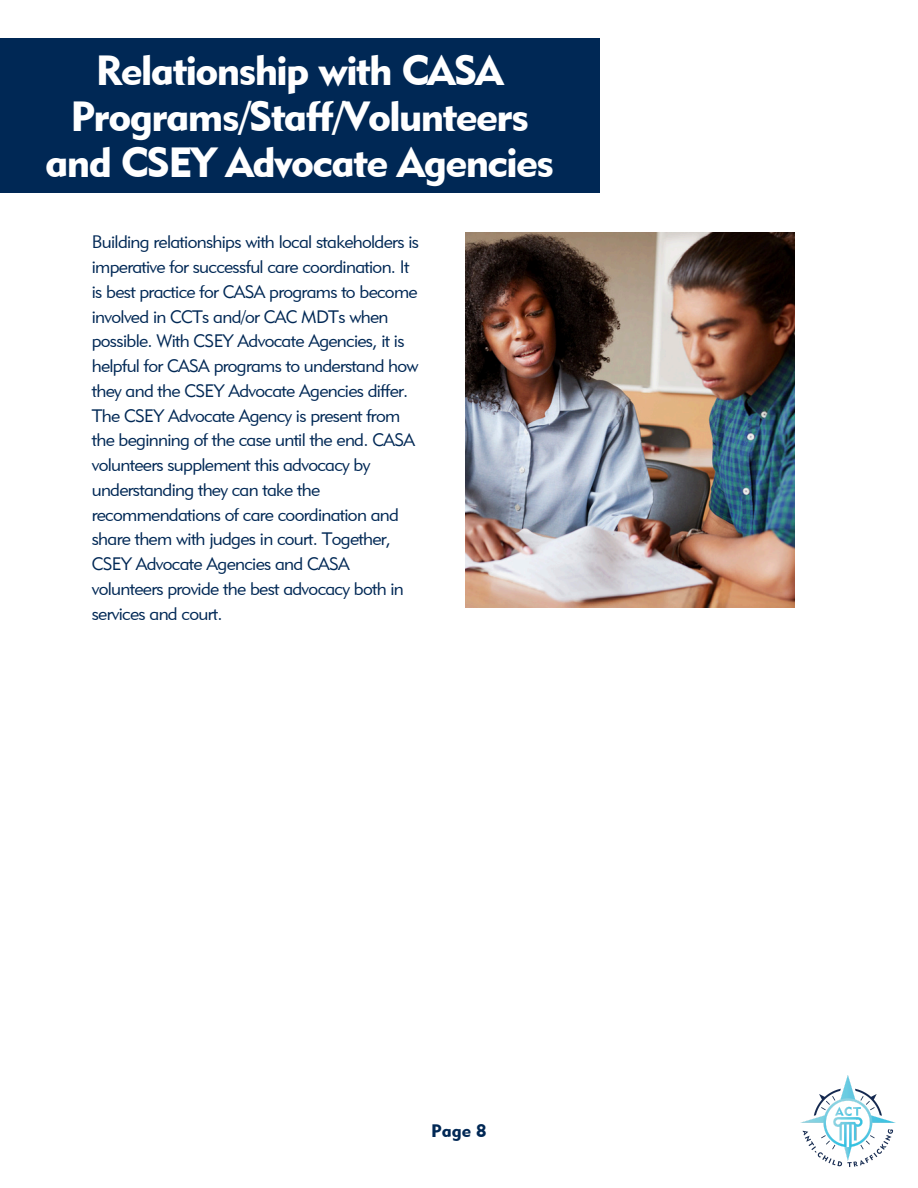
<style>
.page{position:relative;width:918px;height:1188px;background:#fff}
.page>*{position:absolute;margin:0;border:0;box-sizing:border-box;transform-origin:0 0}
.t1{font:42px/46.2px "Geometric 415 BT Black A";letter-spacing:-.035em;color:#fff;text-align:center}
.t2{font:18px/24.8px "Geometric 415 BT Lite A";letter-spacing:-.035em;color:#002855}
.t3{font:18px "Geometric 415 BT Black A";color:#002855}
</style>
<div class="page">
<div style="left:0;top:39px;width:599px;height:154px;background:#002855"></div>
<img style="left:800px;top:1075px;width:96px;height:93px">
<img style="left:466px;top:232px;width:328px;height:376px">
<p class="t1" style="left:45px;top:46px;width:510px">Relationship with CASA<br>Programs/Staff/Volunteers and CSEY Advocate Agencies</p>
<p class="t2" style="left:92px;top:229px;width:329px">Building relationships with local stakeholders is imperative for successful care coordination. It is best practice for CASA programs to become involved in CCTs and/or CAC MDTs when possible. With CSEY Advocate Agencies, it is helpful for CASA programs to understand how they and the CSEY Advocate Agencies differ.<br>The CSEY Advocate Agency is present from the beginning of the case until the end. CASA volunteers supplement this advocacy by understanding they can take the recommendations of care coordination and share them with judges in court. Together, CSEY Advocate Agencies and CASA volunteers provide the best advocacy both in services and court.</p>
<p class="t3" style="left:431px;top:1120px;width:57px">Page 8</p>
</div>
